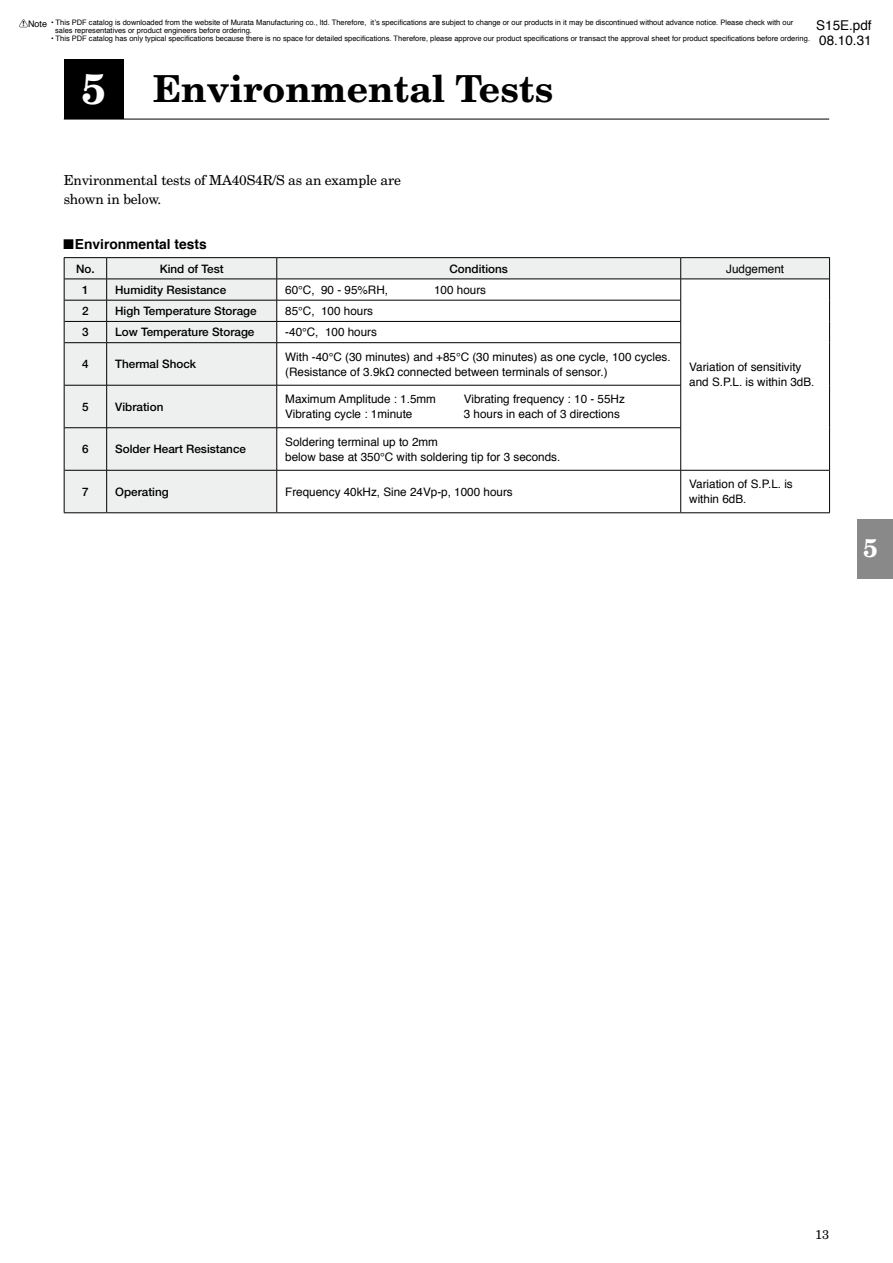
<style>
.page{position:relative;width:893px;height:1263px;background:#fff}
.page>*{position:absolute;margin:0;border:0;box-sizing:border-box;transform-origin:0 0}
.t1{font:700 37.2px "New Century Schlbk";color:#000}
.t2{font:700 25.5px "New Century Schlbk";color:#fff}
.t3{font:13.8px/18.5px "New Century Schlbk";letter-spacing:-.015em;color:#000}
.t4{font:700 13.8px "Helvetica";color:#000}
.t5{font:13.5px/15px "Helvetica";color:#000}
.t6{font:12.75px "New Century Schlbk";color:#000}
.t7{font:11.7px/14.9px "Helvetica";color:#000}
.t8{font:500 11.7px "Helvetica Neue";color:#000}
.t9{font:9px "Helvetica";color:#000}
.t10{font:7.5px/8.2px "Helvetica";color:#000}
.s1{font-family:"Marukaku"}
.s2{font-size:42.45px;color:#fff}
.s3{font-family:"Kigou";font-weight:400}
</style>
<div class="page">
<div style="left:64px;top:60px;width:59px;height:59px;background:#000"></div>
<hr style="left:64px;top:119px;width:765px;height:1px;background:#000">
<div style="left:857px;top:519px;width:36px;height:59px;background:#898989"></div>
<svg style="left:65px;top:258px;width:764px;height:254px"></svg>
<hr style="left:65px;top:279px;width:42px;height:1px;background:#000">
<hr style="left:107px;top:279px;width:170px;height:1px;background:#000">
<hr style="left:277px;top:279px;width:404px;height:1px;background:#000">
<hr style="left:681px;top:279px;width:148px;height:1px;background:#000">
<hr style="left:65px;top:300px;width:42px;height:1px;background:#000">
<hr style="left:107px;top:300px;width:170px;height:1px;background:#000">
<hr style="left:277px;top:300px;width:404px;height:1px;background:#000">
<hr style="left:65px;top:321px;width:42px;height:1px;background:#000">
<hr style="left:107px;top:321px;width:170px;height:1px;background:#000">
<svg style="left:106px;top:258px;width:1px;height:84px"></svg>
<hr style="left:277px;top:321px;width:404px;height:1px;background:#000">
<svg style="left:276px;top:258px;width:1px;height:84px"></svg>
<svg style="left:680px;top:258px;width:1px;height:84px"></svg>
<hr style="left:65px;top:342px;width:42px;height:1px;background:#000">
<hr style="left:107px;top:342px;width:170px;height:1px;background:#000">
<hr style="left:106px;top:343px;width:1px;height:42px;background:#000">
<hr style="left:277px;top:342px;width:404px;height:1px;background:#000">
<hr style="left:276px;top:343px;width:1px;height:42px;background:#000">
<hr style="left:680px;top:343px;width:1px;height:42px;background:#000">
<hr style="left:65px;top:385px;width:42px;height:1px;background:#000">
<hr style="left:107px;top:385px;width:170px;height:1px;background:#000">
<hr style="left:106px;top:385px;width:1px;height:42px;background:#000">
<hr style="left:277px;top:385px;width:404px;height:1px;background:#000">
<hr style="left:276px;top:385px;width:1px;height:42px;background:#000">
<hr style="left:680px;top:385px;width:1px;height:42px;background:#000">
<hr style="left:65px;top:427px;width:42px;height:1px;background:#000">
<hr style="left:107px;top:427px;width:170px;height:1px;background:#000">
<hr style="left:106px;top:428px;width:1px;height:42px;background:#000">
<hr style="left:277px;top:427px;width:404px;height:1px;background:#000">
<hr style="left:276px;top:428px;width:1px;height:42px;background:#000">
<hr style="left:680px;top:428px;width:1px;height:42px;background:#000">
<hr style="left:65px;top:470px;width:42px;height:1px;background:#000">
<hr style="left:107px;top:470px;width:170px;height:1px;background:#000">
<hr style="left:106px;top:470px;width:1px;height:42px;background:#000">
<hr style="left:277px;top:470px;width:404px;height:1px;background:#000">
<hr style="left:276px;top:470px;width:1px;height:42px;background:#000">
<hr style="left:681px;top:470px;width:148px;height:1px;background:#000">
<hr style="left:680px;top:470px;width:1px;height:42px;background:#000">
<hr style="left:64px;top:257px;width:43px;height:1px;background:#000">
<hr style="left:107px;top:257px;width:170px;height:1px;background:#000">
<hr style="left:277px;top:257px;width:404px;height:1px;background:#000">
<hr style="left:681px;top:257px;width:149px;height:1px;background:#000">
<svg style="left:64px;top:258px;width:1px;height:85px"></svg>
<svg style="left:829px;top:258px;width:1px;height:85px"></svg>
<hr style="left:64px;top:343px;width:1px;height:42px;background:#000">
<hr style="left:829px;top:343px;width:1px;height:42px;background:#000">
<hr style="left:64px;top:385px;width:1px;height:43px;background:#000">
<hr style="left:829px;top:385px;width:1px;height:43px;background:#000">
<hr style="left:64px;top:428px;width:1px;height:42px;background:#000">
<hr style="left:829px;top:428px;width:1px;height:42px;background:#000">
<hr style="left:64px;top:470px;width:1px;height:42px;background:#000">
<hr style="left:829px;top:470px;width:1px;height:42px;background:#000">
<hr style="left:64px;top:512px;width:43px;height:1px;background:#000">
<hr style="left:107px;top:512px;width:170px;height:1px;background:#000">
<hr style="left:277px;top:512px;width:404px;height:1px;background:#000">
<hr style="left:681px;top:512px;width:149px;height:1px;background:#000">
<p class="t9" style="left:19px;top:16px;width:30px"><span class="s1">!</span>Note</p>
<h3 class="t5" style="left:816px;top:17px;width:57px">S15E.pdf<br>08.10.31</h3>
<h1 class="t1" style="left:81px;top:65px;width:474px"><span class="s2">5</span> Environmental Tests</h1>
<p class="t10" style="left:55px;top:18px;width:740px;text-indent:-4px">• This PDF catalog is downloaded from the website of Murata Manufacturing co., ltd. Therefore, it’s specifications are subject to change or our products in it may be discontinued without advance notice. Please check with our sales representatives or product engineers before ordering.</p>
<p class="t10" style="left:51px;top:34px;width:760px">• This PDF catalog has only typical specifications because there is no space for detailed specifications. Therefore, please approve our product specifications or transact the approval sheet for product specifications before ordering.</p>
<h3 class="t3" style="left:64px;top:171px;width:339px">Environmental tests of MA40S4R/S as an example are shown in below.</h3>
<h3 class="t4" style="left:64px;top:232px;width:145px"><span class="s3">!</span>Environmental tests</h3>
<h3 class="t8" style="left:76px;top:261px;width:20px">No.</h3>
<h3 class="t8" style="left:160px;top:261px;width:65px">Kind of Test</h3>
<h3 class="t8" style="left:449px;top:261px;width:60px">Conditions</h3>
<h3 class="t7" style="left:726px;top:261px;width:59px">Judgement</h3>
<h3 class="t8" style="left:82px;top:283px;width:8px">1</h3>
<h3 class="t8" style="left:115px;top:283px;width:113px">Humidity Resistance</h3>
<h3 class="t7" style="left:285px;top:282px;width:104px">60°C, 90 - 95%RH,</h3>
<h3 class="t7" style="left:434px;top:282px;width:53px">100 hours</h3>
<h3 class="t8" style="left:82px;top:304px;width:8px">2</h3>
<h3 class="t8" style="left:115px;top:304px;width:143px">High Temperature Storage</h3>
<h3 class="t7" style="left:285px;top:303px;width:89px">85°C, 100 hours</h3>
<h3 class="t8" style="left:82px;top:325px;width:8px">3</h3>
<h3 class="t8" style="left:115px;top:325px;width:141px">Low Temperature Storage</h3>
<h3 class="t7" style="left:285px;top:324px;width:93px">-40°C, 100 hours</h3>
<h3 class="t8" style="left:82px;top:357px;width:8px">4</h3>
<h3 class="t8" style="left:115px;top:357px;width:83px">Thermal Shock</h3>
<h3 class="t7" style="left:285px;top:349px;width:387px">With -40°C (30 minutes) and +85°C (30 minutes) as one cycle, 100 cycles. (Resistance of 3.9kΩ connected between terminals of sensor.)</h3>
<h3 class="t8" style="left:82px;top:399px;width:8px">5</h3>
<h3 class="t8" style="left:115px;top:399px;width:50px">Vibration</h3>
<h3 class="t7" style="left:285px;top:391px;width:152px">Maximum Amplitude : 1.5mm</h3>
<h3 class="t7" style="left:464px;top:391px;width:162px">Vibrating frequency : 10 - 55Hz</h3>
<h3 class="t7" style="left:285px;top:406px;width:129px">Vibrating cycle : 1minute</h3>
<h3 class="t7" style="left:464px;top:406px;width:157px">3 hours in each of 3 directions</h3>
<h3 class="t7" style="left:689px;top:359px;width:127px">Variation of sensitivity and S.P.L. is within 3dB.</h3>
<h3 class="t8" style="left:82px;top:442px;width:8px">6</h3>
<h3 class="t8" style="left:115px;top:442px;width:132px">Solder Heart Resistance</h3>
<h3 class="t7" style="left:285px;top:434px;width:277px">Soldering terminal up to 2mm<br>below base at 350°C with soldering tip for 3 seconds.</h3>
<h3 class="t8" style="left:82px;top:484px;width:8px">7</h3>
<h3 class="t8" style="left:115px;top:484px;width:55px">Operating</h3>
<h3 class="t7" style="left:285px;top:484px;width:229px">Frequency 40kHz, Sine 24Vp-p, 1000 hours</h3>
<h3 class="t7" style="left:689px;top:476px;width:105px">Variation of S.P.L. is within 6dB.</h3>
<h2 class="t2" style="left:863px;top:532px;width:16px">5</h2>
<h3 class="t6" style="left:815px;top:1226px;width:16px">13</h3>
</div>
